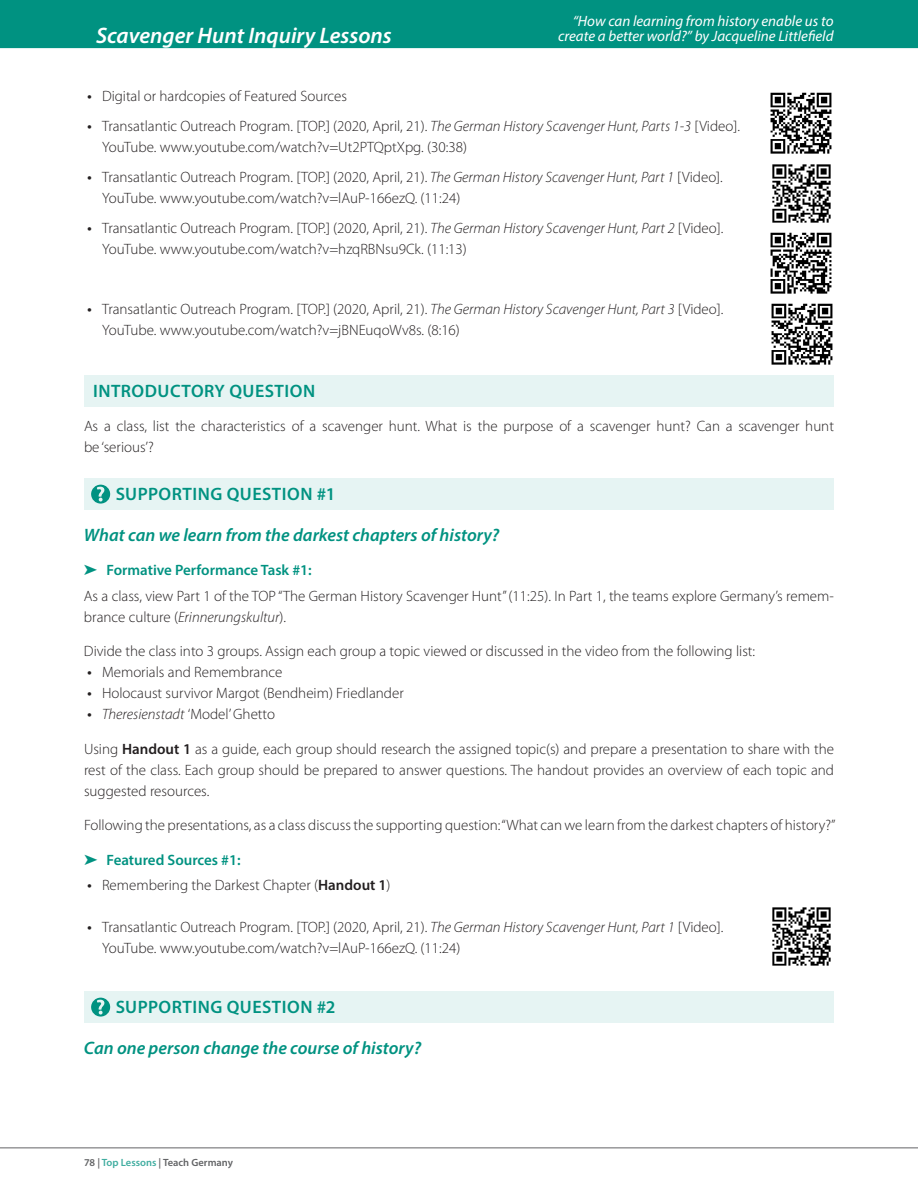
<style>
.page{position:relative;width:918px;height:1188px;background:#fff}
.page>*{position:absolute;margin:0;border:0;box-sizing:border-box;transform-origin:0 0}
.t1{font:italic 600 22.5px "Myriad Pro";color:#fff}
.t2{font:italic 600 18px "Myriad Pro";color:#009281}
.t3{font:600 18px "Myriad Pro";letter-spacing:.025em;color:#009281}
.t4{font:300 15px/21px "Myriad Pro";color:#231f20}
.t5{font:italic 15px/15px "Myriad Pro";color:#fff;text-align:right}
.t6{font:italic 300 15px "Myriad Pro";color:#231f20}
.t7{font:600 15px "Myriad Pro";color:#009281}
.t8{font:600 10.5px "Myriad Pro";color:#636466}
.s1{font-size:19.5px}
.s2{font-style:italic}
.s3{color:#009281}
.s4{font-weight:600;color:#009281}
.s5{font-style:normal}
.s6{font-style:normal;font-size:19.5px}
.s7{font-weight:600}
.s8{color:#40ada0}
</style>
<div class="page">
<div style="left:0;top:0;width:918px;height:48px;background:#009281"></div>
<hr style="left:0;top:1148px;width:918px;height:1px;background:#636466">
<div style="left:84px;top:375px;width:750px;height:31px;background:#e6f4f3"></div>
<div style="left:84px;top:478px;width:750px;height:32px;background:#e6f4f3"></div>
<div style="left:84px;top:992px;width:750px;height:31px;background:#e6f4f3"></div>
<img style="left:770px;top:92px;width:62px;height:62px">
<img style="left:772px;top:164px;width:59px;height:59px">
<img style="left:770px;top:232px;width:62px;height:62px">
<img style="left:771px;top:303px;width:62px;height:62px">
<svg style="left:91px;top:485px;width:19px;height:19px"></svg>
<img style="left:772px;top:907px;width:59px;height:59px">
<svg style="left:91px;top:998px;width:19px;height:19px"></svg>
<h1 class="t1" style="left:96px;top:21px;width:297px">Scavenger Hunt Inquiry Lessons</h1>
<p class="t5" style="left:558px;top:13px;width:277px">“How can learning from history enable us to create a better world?” by Jacqueline Littlefield</p>
<p class="t4" style="left:87px;top:86px;width:262px"><span class="s1">•</span> Digital or hardcopies of Featured Sources</p>
<p class="t4" style="left:102px;top:116px;width:640px;text-indent:-15px"><span class="s1">•</span> Transatlantic Outreach Program. [TOP.] (2020, April, 21). <span class="s2">The German History Scavenger Hunt, Parts 1-3</span> [Video].<br>YouTube. www.youtube.com/watch?v=Ut2PTQptXpg. (30:38)</p>
<p class="t4" style="left:102px;top:167px;width:622px;text-indent:-15px"><span class="s1">•</span> Transatlantic Outreach Program. [TOP.] (2020, April, 21). <span class="s2">The German History Scavenger Hunt, Part 1</span> [Video].<br>YouTube. www.youtube.com/watch?v=lAuP-166ezQ. (11:24)</p>
<p class="t4" style="left:102px;top:218px;width:623px;text-indent:-15px"><span class="s1">•</span> Transatlantic Outreach Program. [TOP.] (2020, April, 21). <span class="s2">The German History Scavenger Hunt, Part 2</span> [Video].<br>YouTube. www.youtube.com/watch?v=hzqRBNsu9Ck. (11:13)</p>
<p class="t4" style="left:102px;top:299px;width:623px;text-indent:-15px"><span class="s1">•</span> Transatlantic Outreach Program. [TOP.] (2020, April, 21). <span class="s2">The German History Scavenger Hunt, Part 3</span> [Video].<br>YouTube. www.youtube.com/watch?v=jBNEuqoWv8s. (8:16)</p>
<p class="t3" style="left:93px;top:379px;width:224px">INTRODUCTORY QUESTION</p>
<p class="t4" style="left:84px;top:416px;width:752px">As a class, list the characteristics of a scavenger hunt. What is the purpose of a scavenger hunt? Can a scavenger hunt be ‘serious’?</p>
<p class="t3" style="left:116px;top:483px;width:221px">SUPPORTING QUESTION #1</p>
<p class="t2" style="left:84px;top:523px;width:417px">What can we learn from the darkest chapters of history?</p>
<p class="t4" style="left:84px;top:557px;width:751px;line-height:25.5px"><span class="s3">➤</span> <span class="s4">Formative Performance Task #1:<br></span>As a class, view Part 1 of the TOP “The German History Scavenger Hunt” (11:25). In Part 1, the teams explore Germany’s remem-</p>
<p class="t6" style="left:84px;top:608px;width:204px"><span class="s5">brance culture (</span>Erinnerungskultur<span class="s5">).</span></p>
<p class="t4" style="left:84px;top:641px;width:673px">Divide the class into 3 groups. Assign each group a topic viewed or discussed in the video from the following list:</p>
<p class="t4" style="left:87px;top:662px;width:197px"><span class="s1">•</span> Memorials and Remembrance</p>
<p class="t4" style="left:87px;top:683px;width:318px"><span class="s1">•</span> Holocaust survivor Margot (Bendheim) Friedlander</p>
<p class="t6" style="left:87px;top:705px;width:190px"><span class="s6">•</span> Theresienstadt <span class="s5">‘Model’ Ghetto</span></p>
<p class="t4" style="left:84px;top:738px;width:752px;text-align:justify">Using <span class="s7">Handout 1</span> as a guide, each group should research the assigned topic(s) and prepare a presentation to share with the rest of the class. Each group should be prepared to answer questions. The handout provides an overview of each topic and suggested resources.</p>
<p class="t4" style="left:84px;top:815px;width:753px">Following the presentations, as a class discuss the supporting question: “What can we learn from the darkest chapters of history?”</p>
<p class="t7" style="left:84px;top:850px;width:158px">➤ Featured Sources #1:</p>
<p class="t4" style="left:87px;top:875px;width:305px"><span class="s1">•</span> Remembering the Darkest Chapter (<span class="s7">Handout 1</span>)</p>
<p class="t4" style="left:102px;top:917px;width:623px;text-indent:-15px"><span class="s1">•</span> Transatlantic Outreach Program. [TOP.] (2020, April, 21). <span class="s2">The German History Scavenger Hunt, Part 1</span> [Video].<br>YouTube. www.youtube.com/watch?v=lAuP-166ezQ. (11:24)</p>
<p class="t3" style="left:116px;top:996px;width:221px">SUPPORTING QUESTION #2</p>
<p class="t2" style="left:84px;top:1036px;width:339px">Can one person change the course of history?</p>
<p class="t8" style="left:84px;top:1156px;width:151px">78 | <span class="s8">Top Lessons</span> | Teach Germany</p>
</div>
